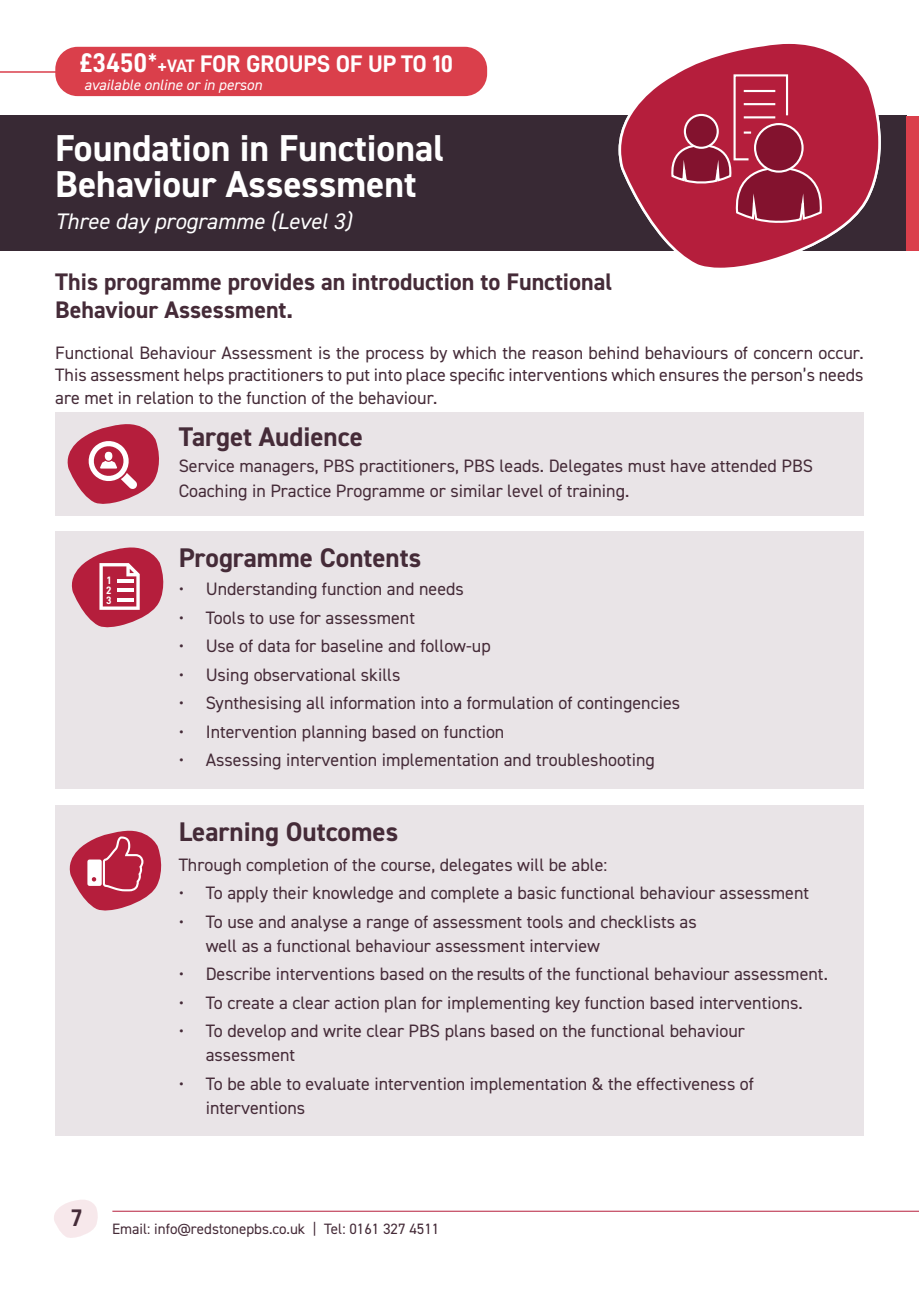
<style>
.page{position:relative;width:919px;height:1289px;background:#fff}
.page>*{position:absolute;margin:0;border:0;box-sizing:border-box;transform-origin:0 0}
.t1{font:700 37.5px/36px "DIN2014";color:#fff}
.t2{font:700 27px "DIN2014";color:#452b38}
.t3{font:700 24px/28.5px "DIN2014";color:#452b38}
.t4{font:24px "D DIN Bold";letter-spacing:-.01em;color:#fff}
.t5{font:24px "D DIN Bold";color:#452b38}
.t6{font:italic 22.5px "DIN2014";color:#fff}
.t7{font:18px/24px "DIN2014";color:#452b38}
.t8{font:15px "DIN2014";color:#452b38}
.t9{font:italic 15px "DIN2014";color:#fff}
.t10{font:10.8px/9.9px "D DIN Bold";color:#fff;text-align:justify}
.s1{font-size:27px}
.s2{font-size:18px}
</style>
<div class="page">
<div style="left:55px;top:531px;width:808px;height:258px;background:#e9e4e7"></div>
<hr style="left:0;top:71px;width:282px;height:2px;background:#da3f4b">
<div style="left:0;top:115px;width:906px;height:136px;background:#382934"></div>
<svg style="left:618px;top:43px;width:263px;height:225px"></svg>
<svg style="left:669px;top:73px;width:155px;height:149px;background:#ac304a"></svg>
<div style="left:55px;top:47px;width:432px;height:49px;background:#da3f4b;border-radius:22px"></div>
<div style="left:55px;top:412px;width:808px;height:104px;background:#e9e4e7"></div>
<svg style="left:67px;top:424px;width:92px;height:80px"></svg>
<svg style="left:71px;top:547px;width:93px;height:81px"></svg>
<hr style="left:117px;top:579px;width:16px;height:3px;background:#fff">
<hr style="left:117px;top:588px;width:16px;height:4px;background:#fff">
<hr style="left:117px;top:598px;width:16px;height:3px;background:#fff">
<div style="left:55px;top:805px;width:808px;height:330px;background:#e9e4e7"></div>
<svg style="left:69px;top:830px;width:93px;height:81px"></svg>
<svg style="left:54px;top:1200px;width:44px;height:38px"></svg>
<hr style="left:112px;top:1210px;width:806px;height:1px;background:#b51e3c">
<div style="left:906px;top:116px;width:12px;height:135px;background:#da3f4b"></div>
<h3 class="t4" style="left:80px;top:50px;width:374px"><span class="s1">£3450*</span><span class="s2">+VAT</span> FOR GROUPS OF UP TO 10</h3>
<p class="t9" style="left:84px;top:76px;width:179px">available online or in person</p>
<h1 class="t1" style="left:55px;top:130px;width:390px">Foundation in Functional<br>Behaviour Assessment</h1>
<p class="t6" style="left:55px;top:207px;width:298px">Three day programme (Level 3)</p>
<h3 class="t3" style="left:55px;top:267px;width:558px">This programme provides an introduction to Functional<br>Behaviour Assessment.</h3>
<p class="t7" style="left:55px;top:341px;width:809px;line-height:22.5px;text-align:justify">Functional Behaviour Assessment is the process by which the reason behind behaviours of concern occur.<br>This assessment helps practitioners to put into place specific interventions which ensures the person’s needs are met in relation to the function of the behaviour.</p>
<p class="t10" style="left:106px;top:575px;width:7px">1<br>2<br>3</p>
<h2 class="t2" style="left:179px;top:419px;width:186px">Target Audience</h2>
<p class="t7" style="left:179px;top:452px;width:635px;line-height:25.5px">Service managers, PBS practitioners, PBS leads. Delegates must have attended PBS<br>Coaching in Practice Programme or similar level of training.</p>
<h2 class="t2" style="left:179px;top:539px;width:244px">Programme Contents</h2>
<p class="t7" style="left:179px;top:576px;width:287px">• Understanding function and needs</p>
<p class="t7" style="left:179px;top:605px;width:238px">• Tools to use for assessment</p>
<p class="t7" style="left:179px;top:633px;width:313px">• Use of data for baseline and follow-up</p>
<p class="t7" style="left:179px;top:662px;width:223px">• Using observational skills</p>
<p class="t7" style="left:179px;top:690px;width:503px">• Synthesising all information into a formulation of contingencies</p>
<p class="t7" style="left:179px;top:719px;width:327px">• Intervention planning based on function</p>
<p class="t7" style="left:179px;top:747px;width:477px">• Assessing intervention implementation and troubleshooting</p>
<h2 class="t2" style="left:179px;top:813px;width:221px">Learning Outcomes</h2>
<p class="t7" style="left:179px;top:852px;width:430px">Through completion of the course, delegates will be able:</p>
<p class="t7" style="left:179px;top:880px;width:632px">• To apply their knowledge and complete a basic functional behaviour assessment</p>
<p class="t7" style="left:206px;top:909px;width:492px;text-indent:-27px">• To use and analyse a range of assessment tools and checklists as well as a functional behaviour assessment interview</p>
<p class="t7" style="left:179px;top:961px;width:650px">• Describe interventions based on the results of the functional behaviour assessment.</p>
<p class="t7" style="left:179px;top:990px;width:625px">• To create a clear action plan for implementing key function based interventions.</p>
<p class="t7" style="left:206px;top:1018px;width:541px;text-indent:-27px">• To develop and write clear PBS plans based on the functional behaviour assessment</p>
<p class="t7" style="left:206px;top:1071px;width:549px;text-indent:-27px">• To be able to evaluate intervention implementation &amp; the effectiveness of interventions</p>
<h3 class="t5" style="left:71px;top:1204px;width:12px">7</h3>
<p class="t8" style="left:112px;top:1219px;width:329px">Email: info@redstonepbs.co.uk | Tel: 0161 327 4511</p>
</div>
